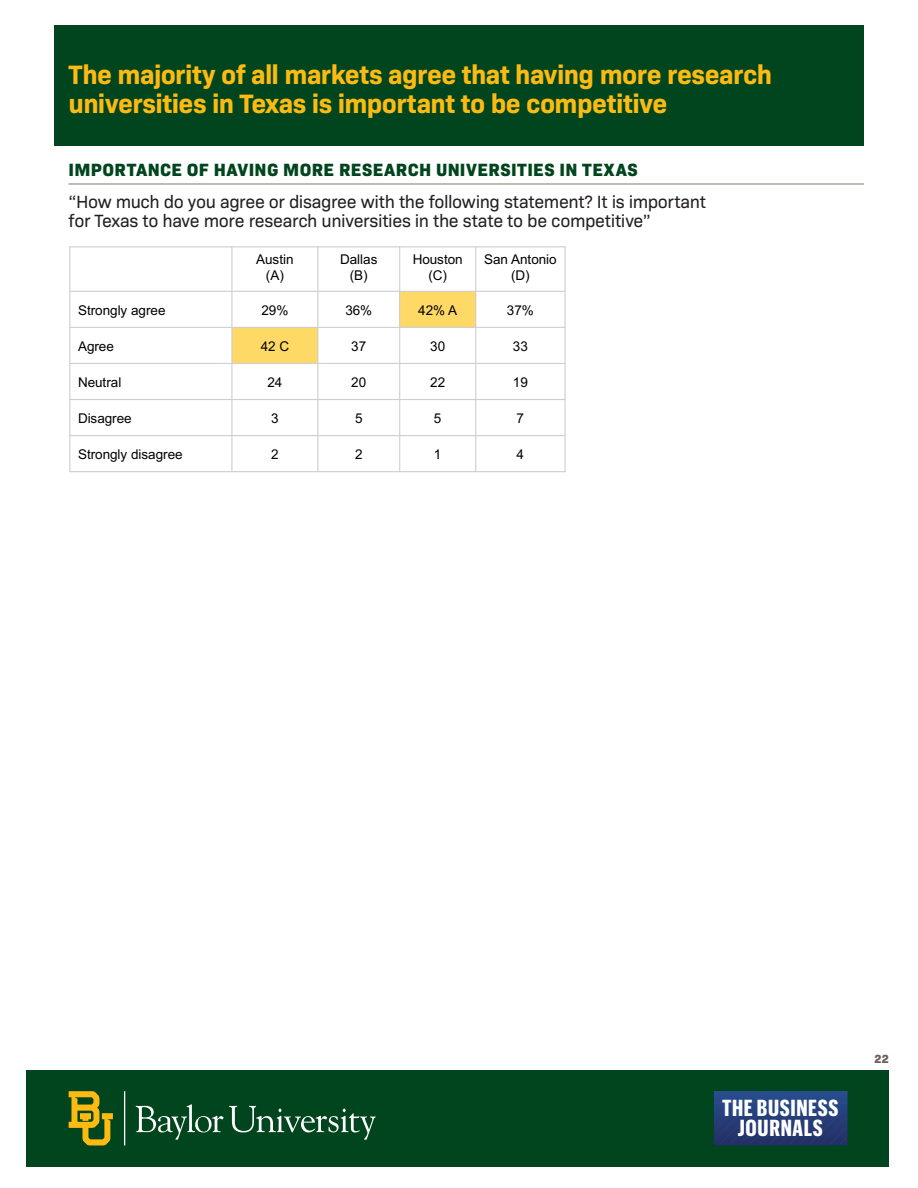
<style>
.page{position:relative;width:918px;height:1188px;background:#fff}
.page>*{position:absolute;margin:0;border:0;box-sizing:border-box;transform-origin:0 0}
.Finding{font:700 27px/28.5px "Bio Sans";letter-spacing:-.02em;color:#fcba13}
.t1{font:700 22.65px/20.5px "Graphik X Cond";letter-spacing:.03em;color:#fff;text-align:center}
.Question{font:18px/19.5px "Bio Sans";letter-spacing:-.02em;color:#231f20}
.t2{font:800 18px "Bio Sans";letter-spacing:.025em;color:#00451d}
.t3{font:13.5px/15.8px "Arial";letter-spacing:-.005em;color:#000;text-align:center}
.t4{font:800 12px "Bio Sans";color:#6b5f5a}
</style>
<div class="page">
<div style="left:26px;top:1070px;width:863px;height:96px;background:#00451d"></div>
<svg style="left:124px;top:1091px;width:252px;height:54px"></svg>
<svg style="left:69px;top:1091px;width:44px;height:54px"></svg>
<svg style="left:714px;top:1091px;width:134px;height:55px;background:#253e78"></svg>
<div style="left:54px;top:25px;width:810px;height:121px;background:#00451d"></div>
<hr style="left:69px;top:183px;width:795px;height:2px;background:#ada4a0">
<div style="left:400px;top:291px;width:76px;height:36px;background:#ffd966"></div>
<div style="left:232px;top:327px;width:86px;height:36px;background:#ffd966"></div>
<hr style="left:231px;top:246px;width:1px;height:226px;background:#d0cece">
<hr style="left:317px;top:246px;width:1px;height:226px;background:#d0cece">
<hr style="left:399px;top:246px;width:1px;height:226px;background:#d0cece">
<hr style="left:475px;top:246px;width:1px;height:226px;background:#d0cece">
<hr style="left:69px;top:291px;width:497px;height:1px;background:#d0cece">
<hr style="left:69px;top:327px;width:497px;height:1px;background:#d0cece">
<hr style="left:69px;top:363px;width:497px;height:1px;background:#d0cece">
<hr style="left:69px;top:399px;width:497px;height:1px;background:#d0cece">
<hr style="left:69px;top:435px;width:497px;height:1px;background:#d0cece">
<hr style="left:69px;top:246px;width:1px;height:226px;background:#d0cece">
<hr style="left:564px;top:246px;width:2px;height:226px;background:#d0cece">
<hr style="left:69px;top:246px;width:497px;height:1px;background:#d0cece">
<hr style="left:69px;top:471px;width:497px;height:1px;background:#d0cece">
<p class="Finding" style="left:69px;top:58px;width:705px">The majority of all markets agree that having more research universities in Texas is important to be competitive</p>
<p class="t2" style="left:69px;top:156px;width:571px">IMPORTANCE OF HAVING MORE RESEARCH UNIVERSITIES IN TEXAS</p>
<p class="Question" style="left:69px;top:190px;width:639px">“How much do you agree or disagree with the following statement? It is important for Texas to have more research universities in the state to be competitive”</p>
<p class="t3" style="left:256px;top:252px;width:39px">Austin (A)</p>
<p class="t3" style="left:340px;top:252px;width:39px">Dallas (B)</p>
<p class="t3" style="left:413px;top:252px;width:52px">Houston (C)</p>
<p class="t3" style="left:484px;top:252px;width:74px">San Antonio (D)</p>
<p class="t3" style="left:78px;top:302px;width:89px">Strongly agree</p>
<p class="t3" style="left:261px;top:302px;width:28px">29%</p>
<p class="t3" style="left:345px;top:302px;width:28px">36%</p>
<p class="t3" style="left:418px;top:302px;width:40px">42% A</p>
<p class="t3" style="left:507px;top:302px;width:28px">37%</p>
<p class="t3" style="left:78px;top:338px;width:37px">Agree</p>
<p class="t3" style="left:261px;top:338px;width:30px">42 C</p>
<p class="t3" style="left:351px;top:338px;width:16px">37</p>
<p class="t3" style="left:430px;top:338px;width:16px">30</p>
<p class="t3" style="left:513px;top:338px;width:16px">33</p>
<p class="t3" style="left:78px;top:374px;width:45px">Neutral</p>
<p class="t3" style="left:267px;top:374px;width:16px">24</p>
<p class="t3" style="left:351px;top:374px;width:16px">20</p>
<p class="t3" style="left:430px;top:374px;width:16px">22</p>
<p class="t3" style="left:513px;top:374px;width:16px">19</p>
<p class="t3" style="left:78px;top:410px;width:55px">Disagree</p>
<p class="t3" style="left:271px;top:410px;width:9px">3</p>
<p class="t3" style="left:355px;top:410px;width:9px">5</p>
<p class="t3" style="left:434px;top:410px;width:9px">5</p>
<p class="t3" style="left:517px;top:410px;width:9px">7</p>
<p class="t3" style="left:78px;top:446px;width:106px">Strongly disagree</p>
<p class="t3" style="left:271px;top:446px;width:9px">2</p>
<p class="t3" style="left:355px;top:446px;width:9px">2</p>
<p class="t3" style="left:434px;top:446px;width:9px">1</p>
<p class="t3" style="left:517px;top:446px;width:9px">4</p>
<p class="t1" style="left:722px;top:1097px;width:118px">THE BUSINESS<br>JOURNALS</p>
<p class="t4" style="left:875px;top:1050px;width:16px">22</p>
</div>
